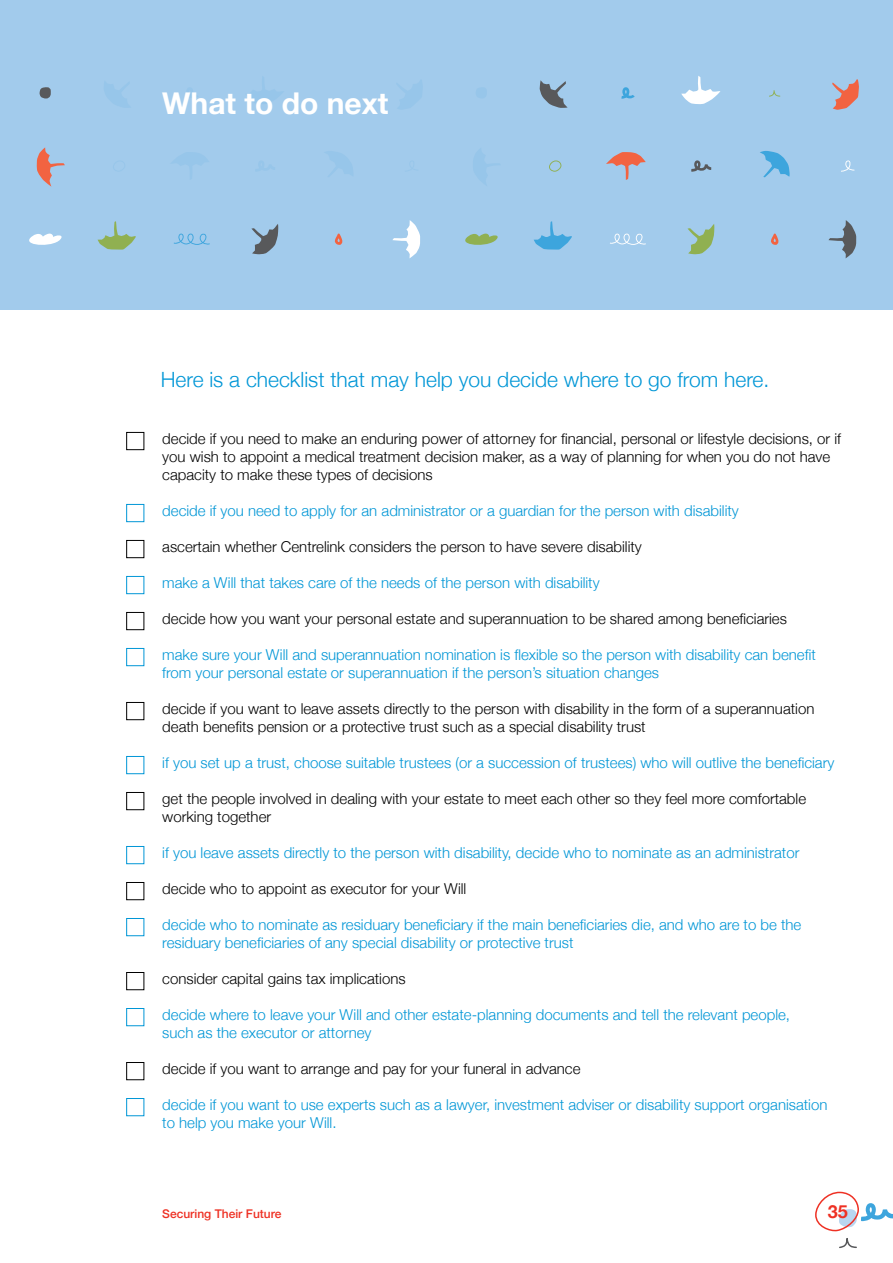
<style>
.page{position:relative;width:893px;height:1263px;background:#fff}
.page>*{position:absolute;margin:0;border:0;box-sizing:border-box;transform-origin:0 0}
.t1{font:700 30px "Helvetica Neue";color:#fff}
.t2{font:300 21px "Helvetica Neue";color:#0096d6}
.t3{font:700 18px "Helvetica Neue";color:#ee3124}
.t4{font:300 15px/18px "Helvetica Neue";color:#0096d6}
.t5{font:300 15px/18px "Helvetica Neue";color:#000}
.t6{font:500 12px "Helvetica Neue";color:#ee3124}
</style>
<div class="page">
<svg style="left:816px;top:1191px;width:77px;height:57px"></svg>
<div style="left:0;top:0;width:893px;height:309px;background:#a2cbec"></div>
<svg style="left:172px;top:152px;width:37px;height:27px"></svg>
<svg style="left:104px;top:82px;width:26px;height:25px"></svg>
<svg style="left:246px;top:77px;width:37px;height:27px"></svg>
<svg style="left:325px;top:151px;width:28px;height:26px"></svg>
<svg style="left:397px;top:80px;width:25px;height:29px"></svg>
<svg style="left:256px;top:161px;width:19px;height:10px"></svg>
<svg style="left:186px;top:88px;width:12px;height:10px"></svg>
<svg style="left:473px;top:149px;width:27px;height:36px"></svg>
<svg style="left:476px;top:88px;width:10px;height:10px"></svg>
<svg style="left:37px;top:147px;width:28px;height:40px"></svg>
<svg style="left:29px;top:233px;width:33px;height:12px"></svg>
<svg style="left:39px;top:87px;width:12px;height:12px"></svg>
<svg style="left:606px;top:152px;width:40px;height:28px"></svg>
<svg style="left:540px;top:80px;width:28px;height:28px"></svg>
<svg style="left:828px;top:220px;width:28px;height:38px"></svg>
<svg style="left:681px;top:76px;width:40px;height:29px"></svg>
<svg style="left:687px;top:224px;width:27px;height:30px"></svg>
<svg style="left:760px;top:151px;width:30px;height:26px"></svg>
<svg style="left:832px;top:79px;width:27px;height:31px"></svg>
<svg style="left:534px;top:221px;width:38px;height:29px"></svg>
<svg style="left:691px;top:160px;width:20px;height:12px"></svg>
<svg style="left:769px;top:90px;width:11px;height:7px"></svg>
<svg style="left:841px;top:160px;width:13px;height:12px"></svg>
<svg style="left:771px;top:234px;width:7px;height:11px"></svg>
<svg style="left:621px;top:87px;width:14px;height:12px"></svg>
<svg style="left:610px;top:233px;width:36px;height:12px"></svg>
<svg style="left:549px;top:160px;width:12px;height:12px"></svg>
<div style="left:126px;top:504px;width:18px;height:18px;border:1px solid #0096d6"></div>
<div style="left:126px;top:576px;width:18px;height:18px;border:1px solid #0096d6"></div>
<div style="left:126px;top:648px;width:18px;height:18px;border:1px solid #0096d6"></div>
<div style="left:126px;top:756px;width:18px;height:18px;border:1px solid #0096d6"></div>
<div style="left:126px;top:846px;width:18px;height:18px;border:1px solid #0096d6"></div>
<div style="left:126px;top:918px;width:18px;height:18px;border:1px solid #0096d6"></div>
<div style="left:126px;top:1008px;width:18px;height:18px;border:1px solid #0096d6"></div>
<div style="left:126px;top:1098px;width:18px;height:18px;border:1px solid #0096d6"></div>
<div style="left:126px;top:432px;width:18px;height:18px;border:1px solid #000"></div>
<div style="left:126px;top:540px;width:18px;height:18px;border:1px solid #000"></div>
<div style="left:126px;top:612px;width:18px;height:18px;border:1px solid #000"></div>
<div style="left:126px;top:702px;width:18px;height:18px;border:1px solid #000"></div>
<div style="left:126px;top:792px;width:18px;height:18px;border:1px solid #000"></div>
<div style="left:126px;top:882px;width:18px;height:18px;border:1px solid #000"></div>
<div style="left:126px;top:972px;width:18px;height:18px;border:1px solid #000"></div>
<div style="left:126px;top:1062px;width:18px;height:18px;border:1px solid #000"></div>
<svg style="left:392px;top:220px;width:28px;height:38px"></svg>
<svg style="left:251px;top:224px;width:27px;height:30px"></svg>
<svg style="left:98px;top:221px;width:38px;height:29px"></svg>
<svg style="left:335px;top:234px;width:7px;height:11px"></svg>
<svg style="left:174px;top:233px;width:36px;height:12px"></svg>
<svg style="left:465px;top:233px;width:33px;height:12px"></svg>
<h1 class="t1" style="left:162px;top:80px;width:228px">What to do next</h1>
<h2 class="t2" style="left:161px;top:363px;width:610px">Here is a checklist that may help you decide where to go from here.</h2>
<p class="t5" style="left:162px;top:429px;width:680px">decide if you need to make an enduring power of attorney for financial, personal or lifestyle decisions, or if you wish to appoint a medical treatment decision maker, as a way of planning for when you do not have capacity to make these types of decisions</p>
<p class="t4" style="left:162px;top:501px;width:578px">decide if you need to apply for an administrator or a guardian for the person with disability</p>
<p class="t5" style="left:162px;top:537px;width:481px">ascertain whether Centrelink considers the person to have severe disability</p>
<p class="t4" style="left:162px;top:573px;width:439px">make a Will that takes care of the needs of the person with disability</p>
<p class="t5" style="left:162px;top:609px;width:626px">decide how you want your personal estate and superannuation to be shared among beneficiaries</p>
<p class="t4" style="left:162px;top:645px;width:655px">make sure your Will and superannuation nomination is flexible so the person with disability can benefit from your personal estate or superannuation if the person’s situation changes</p>
<p class="t5" style="left:162px;top:699px;width:654px">decide if you want to leave assets directly to the person with disability in the form of a superannuation death benefits pension or a protective trust such as a special disability trust</p>
<p class="t4" style="left:162px;top:753px;width:674px">if you set up a trust, choose suitable trustees (or a succession of trustees) who will outlive the beneficiary</p>
<p class="t5" style="left:162px;top:789px;width:645px">get the people involved in dealing with your estate to meet each other so they feel more comfortable working together</p>
<p class="t4" style="left:162px;top:843px;width:639px">if you leave assets directly to the person with disability, decide who to nominate as an administrator</p>
<p class="t5" style="left:162px;top:879px;width:306px">decide who to appoint as executor for your Will</p>
<p class="t4" style="left:162px;top:915px;width:641px">decide who to nominate as residuary beneficiary if the main beneficiaries die, and who are to be the residuary beneficiaries of any special disability or protective trust</p>
<p class="t5" style="left:162px;top:969px;width:245px">consider capital gains tax implications</p>
<p class="t4" style="left:162px;top:1005px;width:629px">decide where to leave your Will and other estate-planning documents and tell the relevant people, such as the executor or attorney</p>
<p class="t5" style="left:162px;top:1059px;width:420px">decide if you want to arrange and pay for your funeral in advance</p>
<p class="t4" style="left:162px;top:1095px;width:667px">decide if you want to use experts such as a lawyer, investment adviser or disability support organisation to help you make your Will.</p>
<p class="t6" style="left:162px;top:1204px;width:121px">Securing Their Future</p>
<p class="t3" style="left:828px;top:1197px;width:22px">35</p>
</div>
